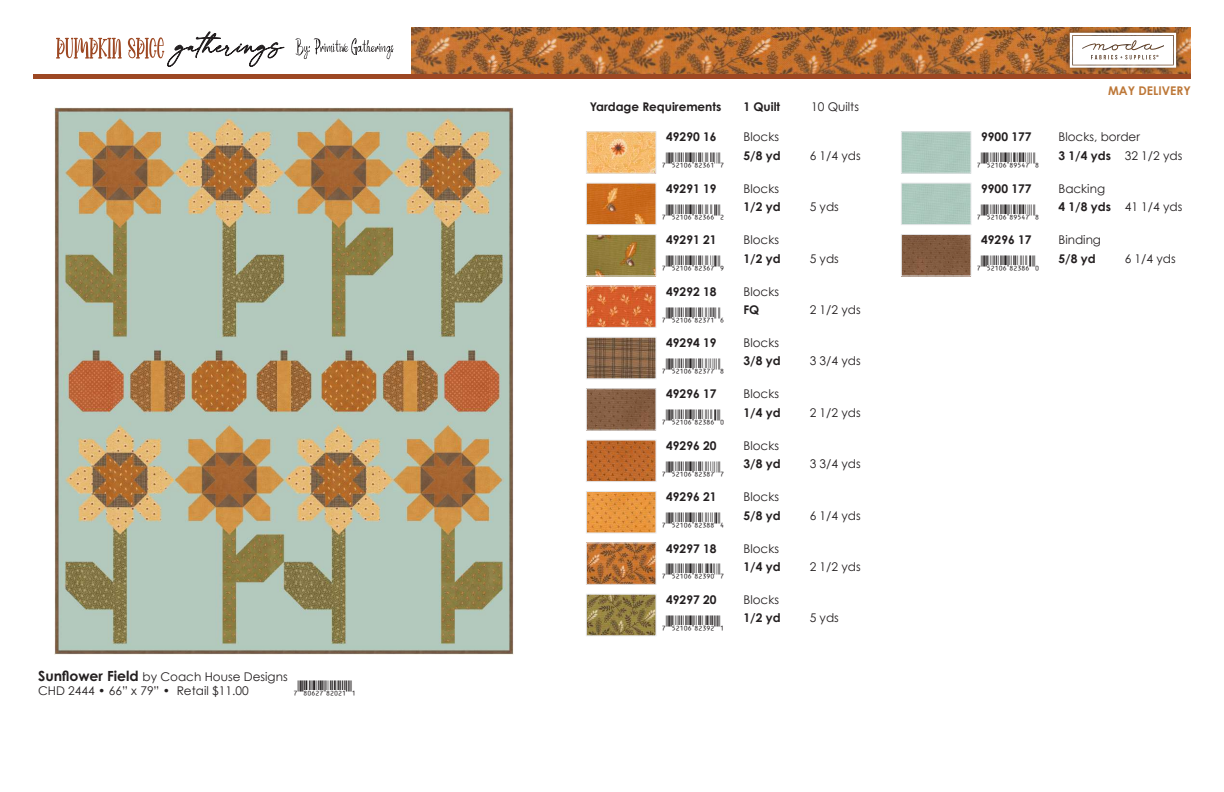
<style>
.page{position:relative;width:1224px;height:792px;background:#fff}
.page>*{position:absolute;margin:0;border:0;box-sizing:border-box;transform-origin:0 0}
.t1{font:16px "UPC Aa";color:#231f20}
.t2{font:12px/14.4px "Century Gothic";color:#231f20}
.t3{font:12px "Century Gothic Pro";color:#231f20}
.t4{font:700 12px "Century Gothic";color:#231f20}
.t5{font:700 12px "Century Gothic Pro";color:#231f20}
.t6{font:700 12px "Century Gothic";color:#bd7839}
.s1{font-family:"Century Gothic Pro";font-weight:700;font-size:14px}
.s2{font-family:"Century Gothic Pro"}
.s3{font-weight:700}
</style>
<div class="page">
<img style="left:412px;top:27px;width:779px;height:47px">
<div style="left:33px;top:74px;width:1158px;height:5px;background:#9d4823"></div>
<div style="left:1063px;top:26px;width:119px;height:48px;background:#231f20;opacity:.75"></div>
<svg style="left:1070px;top:33px;width:106px;height:35px"></svg>
<svg style="left:295px;top:38px;width:99px;height:21px"></svg>
<svg style="left:56px;top:37px;width:66px;height:22px"></svg>
<svg style="left:128px;top:31px;width:156px;height:36px"></svg>
<img style="left:588px;top:390px;width:66px;height:39px">
<div style="left:586px;top:388px;width:70px;height:43px;border:1px solid #e6e7e9"></div>
<img style="left:588px;top:442px;width:66px;height:38px">
<div style="left:586px;top:440px;width:70px;height:42px;border:1px solid #e6e7e9"></div>
<img style="left:588px;top:493px;width:66px;height:38px">
<div style="left:586px;top:491px;width:70px;height:42px;border:1px solid #e6e7e9"></div>
<img style="left:588px;top:544px;width:66px;height:39px">
<div style="left:586px;top:542px;width:70px;height:43px;border:1px solid #e6e7e9"></div>
<img style="left:588px;top:596px;width:66px;height:38px">
<div style="left:586px;top:594px;width:70px;height:42px;border:1px solid #e6e7e9"></div>
<div style="left:901px;top:131px;width:70px;height:43px;border:1px solid #e6e7e9"></div>
<div style="left:901px;top:183px;width:70px;height:42px;border:1px solid #e6e7e9"></div>
<img style="left:903px;top:236px;width:66px;height:39px">
<div style="left:901px;top:234px;width:70px;height:43px;border:1px solid #e6e7e9"></div>
<img style="left:588px;top:133px;width:66px;height:39px">
<div style="left:586px;top:131px;width:70px;height:43px;border:1px solid #e6e7e9"></div>
<img style="left:588px;top:185px;width:66px;height:38px">
<div style="left:586px;top:183px;width:70px;height:42px;border:1px solid #e6e7e9"></div>
<img style="left:588px;top:236px;width:66px;height:39px">
<div style="left:586px;top:234px;width:70px;height:43px;border:1px solid #e6e7e9"></div>
<img style="left:588px;top:287px;width:66px;height:39px">
<div style="left:586px;top:285px;width:70px;height:43px;border:1px solid #e6e7e9"></div>
<img style="left:588px;top:339px;width:66px;height:38px">
<div style="left:586px;top:337px;width:70px;height:42px;border:1px solid #e6e7e9"></div>
<img style="left:55px;top:107px;width:458px;height:547px">
<p class="t2" style="left:38px;top:669px;width:251px"><span class="s1">Sunflower Field</span> by Coach House Designs<br>CHD 2444 • 66” x 79” • <span class="s2">Retail $11.00</span></p>
<p class="t1" style="left:298px;top:677px;width:56px">(IAGCH|82021R</p>
<p class="t5" style="left:590px;top:100px;width:133px">Yardage Requirements</p>
<p class="t5" style="left:743px;top:100px;width:38px">1 Quilt</p>
<p class="t3" style="left:811px;top:100px;width:49px">10 Quilts</p>
<p class="t4" style="left:666px;top:128px;width:52px">49290 16</p>
<p class="t2" style="left:743px;top:130px;width:37px">Blocks</p>
<p class="t1" style="left:666px;top:149px;width:56px">(FCBAG|82361X</p>
<p class="t5" style="left:743px;top:148px;width:39px">5/8 yd</p>
<p class="t3" style="left:810px;top:148px;width:53px">6 1/4 yds</p>
<p class="t4" style="left:666px;top:179px;width:52px">49291 19</p>
<p class="t2" style="left:743px;top:181px;width:37px">Blocks</p>
<p class="t1" style="left:666px;top:200px;width:56px">(FCBAG|82366S</p>
<p class="t5" style="left:743px;top:199px;width:39px">1/2 yd</p>
<p class="t3" style="left:810px;top:200px;width:31px">5 yds</p>
<p class="t4" style="left:666px;top:231px;width:52px">49291 21</p>
<p class="t2" style="left:743px;top:232px;width:37px">Blocks</p>
<p class="t1" style="left:666px;top:251px;width:56px">(FCBAG|82367Z</p>
<p class="t5" style="left:743px;top:251px;width:39px">1/2 yd</p>
<p class="t3" style="left:810px;top:251px;width:31px">5 yds</p>
<p class="t4" style="left:666px;top:282px;width:52px">49292 18</p>
<p class="t2" style="left:743px;top:284px;width:37px">Blocks</p>
<p class="t1" style="left:666px;top:303px;width:56px">(FCBAG|82371W</p>
<p class="t5" style="left:743px;top:302px;width:17px">FQ</p>
<p class="t3" style="left:810px;top:302px;width:53px">2 1/2 yds</p>
<p class="t4" style="left:666px;top:333px;width:52px">49294 19</p>
<p class="t2" style="left:743px;top:335px;width:37px">Blocks</p>
<p class="t1" style="left:666px;top:354px;width:56px">(FCBAG|82377Y</p>
<p class="t5" style="left:743px;top:354px;width:39px">3/8 yd</p>
<p class="t3" style="left:810px;top:354px;width:53px">3 3/4 yds</p>
<p class="t4" style="left:666px;top:385px;width:52px">49296 17</p>
<p class="t2" style="left:743px;top:387px;width:37px">Blocks</p>
<p class="t1" style="left:666px;top:405px;width:56px">(FCBAG|82386Q</p>
<p class="t5" style="left:743px;top:405px;width:39px">1/4 yd</p>
<p class="t3" style="left:810px;top:405px;width:53px">2 1/2 yds</p>
<p class="t4" style="left:666px;top:436px;width:52px">49296 20</p>
<p class="t2" style="left:743px;top:438px;width:37px">Blocks</p>
<p class="t1" style="left:666px;top:457px;width:56px">(FCBAG|82387X</p>
<p class="t5" style="left:743px;top:456px;width:39px">3/8 yd</p>
<p class="t3" style="left:810px;top:457px;width:53px">3 3/4 yds</p>
<p class="t4" style="left:666px;top:488px;width:52px">49296 21</p>
<p class="t2" style="left:743px;top:489px;width:37px">Blocks</p>
<p class="t1" style="left:666px;top:508px;width:56px">(FCBAG|82388U</p>
<p class="t5" style="left:743px;top:508px;width:39px">5/8 yd</p>
<p class="t3" style="left:810px;top:508px;width:53px">6 1/4 yds</p>
<p class="t4" style="left:666px;top:539px;width:52px">49297 18</p>
<p class="t2" style="left:743px;top:541px;width:37px">Blocks</p>
<p class="t1" style="left:666px;top:560px;width:56px">(FCBAG|82390X</p>
<p class="t5" style="left:743px;top:559px;width:39px">1/4 yd</p>
<p class="t3" style="left:810px;top:559px;width:53px">2 1/2 yds</p>
<p class="t4" style="left:666px;top:590px;width:52px">49297 20</p>
<p class="t2" style="left:743px;top:592px;width:37px">Blocks</p>
<p class="t1" style="left:666px;top:611px;width:56px">(FCBAG|82392R</p>
<p class="t5" style="left:743px;top:610px;width:39px">1/2 yd</p>
<p class="t3" style="left:810px;top:611px;width:31px">5 yds</p>
<p class="t6" style="left:1108px;top:81px;width:84px">MAY DELIVERY</p>
<p class="t4" style="left:981px;top:128px;width:52px">9900 177</p>
<p class="t2" style="left:1058px;top:130px;width:83px">Blocks, border</p>
<p class="t1" style="left:981px;top:149px;width:56px">(FCBAG|89547Y</p>
<p class="t3" style="left:1058px;top:148px;width:126px"><span class="s3">3 1/4 yds</span> 32 1/2 yds</p>
<p class="t4" style="left:981px;top:179px;width:52px">9900 177</p>
<p class="t2" style="left:1058px;top:181px;width:48px">Backing</p>
<p class="t1" style="left:981px;top:200px;width:56px">(FCBAG|89547Y</p>
<p class="t3" style="left:1058px;top:200px;width:126px"><span class="s3">4 1/8 yds</span> 41 1/4 yds</p>
<p class="t4" style="left:981px;top:231px;width:52px">49296 17</p>
<p class="t2" style="left:1058px;top:232px;width:44px">Binding</p>
<p class="t1" style="left:981px;top:251px;width:56px">(FCBAG|82386Q</p>
<p class="t5" style="left:1058px;top:251px;width:39px">5/8 yd</p>
<p class="t3" style="left:1125px;top:251px;width:53px">6 1/4 yds</p>
</div>
